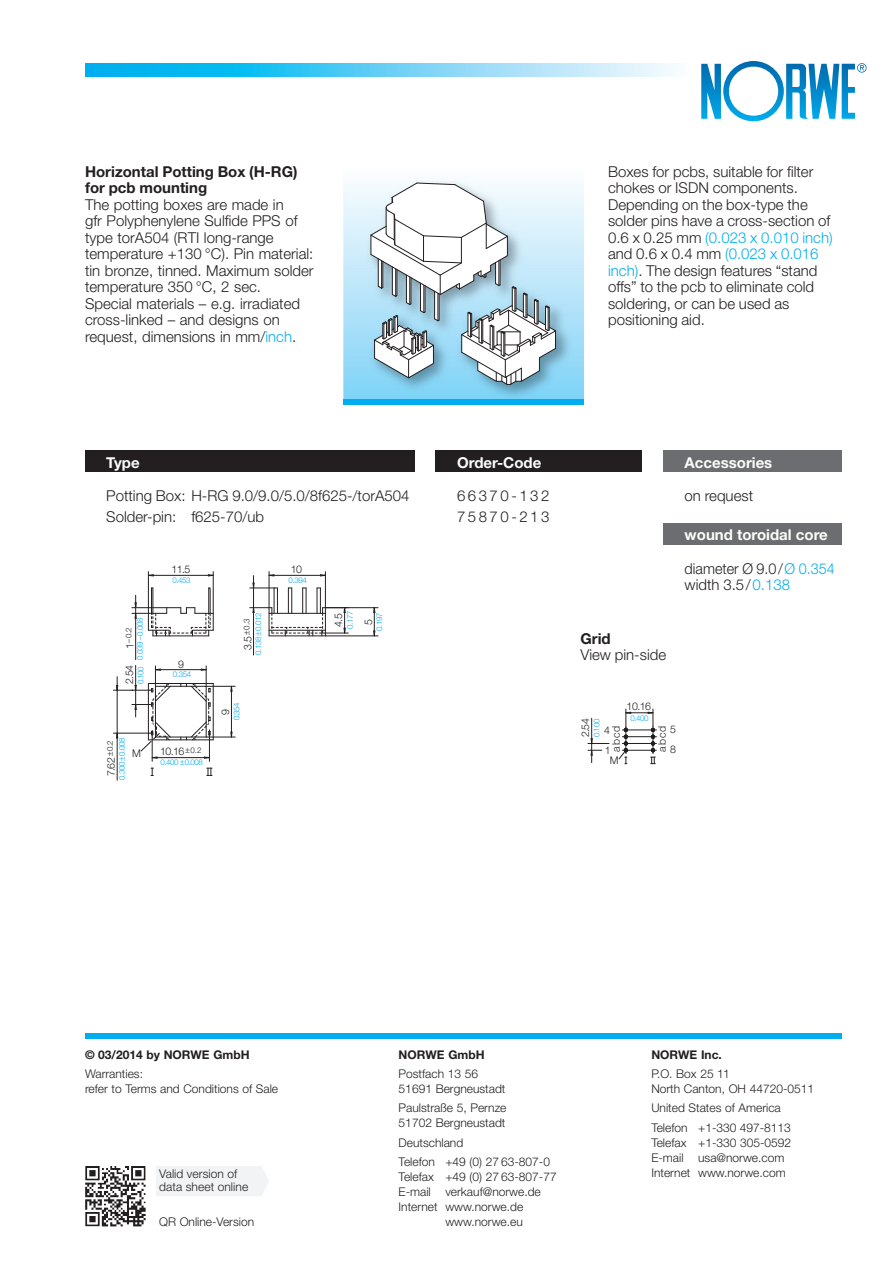
<style>
.page{position:relative;width:893px;height:1263px;background:#fff}
.page>*{position:absolute;margin:0;border:0;box-sizing:border-box;transform-origin:0 0}
.t1{font:300 15px/16.5px "Helvetica Neue";color:#231f20}
.t2{font:700 15px/16.5px "Helvetica Neue";color:#231f20}
.t3{font:700 15px "Helvetica Neue";color:#fcfcfc}
.t4{font:300 15px/16.5px "Helvetica Neue";color:#231f20;scale:.96 1}
.t5{font:300 15px/20.7px "Helvetica Neue";letter-spacing:.165em;color:#231f20}
.t6{font:300 12px/15px "Helvetica Neue";color:#231f20}
.t7{font:700 12px "Helvetica Neue";color:#231f20}
.t8{font:300 10.5px "Helvetica Neue";letter-spacing:-.05em;color:#231f20}
.t9{font:300 7.95px "Helvetica Neue";letter-spacing:-.05em;color:#00aeef}
.t10{font:300 7.95px "Helvetica Neue";color:#231f20}
.s1{color:#00aeef}
.s2{font-size:10.5px}
</style>
<div class="page">
<div style="left:85px;top:1033px;width:757px;height:5px;background:#00aeef"></div>
<svg style="left:85px;top:1166px;width:61px;height:61px"></svg>
<div style="left:156px;top:1166px;width:113px;height:30px;background:#f2f3f4"></div>
<div style="left:436px;top:451px;width:206px;height:21px;background:#231f20"></div>
<hr style="left:148px;top:739px;width:65px;height:1px;background:#231f20">
<hr style="left:155px;top:737px;width:51px;height:1px;background:#231f20">
<hr style="left:155px;top:686px;width:51px;height:1px;background:#231f20">
<hr style="left:148px;top:683px;width:65px;height:1px;background:#231f20">
<hr style="left:253px;top:613px;width:1px;height:42px;background:#231f20">
<hr style="left:135px;top:618px;width:1px;height:42px;background:#231f20">
<svg style="left:132px;top:587px;width:82px;height:49px"></svg>
<hr style="left:269px;top:572px;width:1px;height:36px;background:#231f20">
<hr style="left:325px;top:572px;width:1px;height:36px;background:#231f20">
<svg style="left:151px;top:768px;width:2px;height:8px"></svg>
<hr style="left:117px;top:677px;width:1px;height:103px;background:#231f20">
<hr style="left:160px;top:669px;width:41px;height:1px;background:#231f20">
<hr style="left:157px;top:757px;width:48px;height:1px;background:#231f20">
<hr style="left:148px;top:572px;width:1px;height:41px;background:#231f20">
<hr style="left:213px;top:572px;width:1px;height:41px;background:#231f20">
<svg style="left:208px;top:574px;width:6px;height:2px"></svg>
<hr style="left:153px;top:575px;width:55px;height:1px;background:#231f20">
<hr style="left:325px;top:636px;width:53px;height:1px;background:#231f20">
<hr style="left:325px;top:607px;width:53px;height:1px;background:#231f20">
<svg style="left:373px;top:607px;width:2px;height:29px"></svg>
<div style="left:85px;top:451px;width:330px;height:21px;background:#231f20"></div>
<div style="left:663px;top:451px;width:179px;height:21px;background:#6c6d70"></div>
<div style="left:663px;top:523px;width:179px;height:21px;background:#6c6d70"></div>
<hr style="left:622px;top:750px;width:34px;height:1px;background:#231f20">
<hr style="left:622px;top:743px;width:34px;height:1px;background:#231f20">
<hr style="left:622px;top:736px;width:34px;height:1px;background:#231f20">
<hr style="left:622px;top:730px;width:34px;height:1px;background:#231f20">
<svg style="left:618px;top:709px;width:37px;height:55px"></svg>
<svg style="left:588px;top:718px;width:21px;height:45px"></svg>
<img style="left:343px;top:180px;width:241px;height:220px">
<svg style="left:370px;top:182px;width:186px;height:203px"></svg>
<svg style="left:701px;top:61px;width:165px;height:60px"></svg>
<svg style="left:85px;top:64px;width:589px;height:13px"></svg>
<div style="left:343px;top:400px;width:241px;height:5px;background:#00aeef"></div>
<svg style="left:249px;top:574px;width:99px;height:62px"></svg>
<svg style="left:113px;top:665px;width:58px;height:96px"></svg>
<svg style="left:180px;top:666px;width:55px;height:110px"></svg>
<p class="t2" style="left:85px;top:164px;width:214px">Horizontal Potting Box (H-RG) for pcb mounting</p>
<p class="t1" style="left:85px;top:197px;width:230px">The potting boxes are made in<br>gfr Polyphenylene Sulfide PPS of type torA504 (RTI long-range temperature +130 °C). Pin material: tin bronze, tinned. Maximum solder temperature 350 °C, 2 sec.<br>Special materials – e.g. irradiated cross-linked – and designs on request, dimensions in mm/<span class="s1">inch</span>.</p>
<p class="t3" style="left:106px;top:457px;width:35px">Type</p>
<p class="t1" style="left:106px;top:487px;width:305px;line-height:20.7px">Potting Box: H-RG 9.0/9.0/5.0/8f625-/torA504<br>Solder-pin: f625-70/ub</p>
<p class="t8" style="left:172px;top:565px;width:20px">11.5</p>
<p class="t8" style="left:291px;top:565px;width:13px">10</p>
<p class="t9" style="left:172px;top:577px;width:20px">0.453</p>
<p class="t9" style="left:289px;top:577px;width:20px">0.394</p>
<p class="t9" style="left:347px;top:629px;width:20px;rotate:-90deg">0.177</p>
<p class="t9" style="left:137px;top:660px;width:44px;rotate:-90deg">0.039 –0.008</p>
<p class="t9" style="left:376px;top:631px;width:20px;rotate:-90deg">0.197</p>
<p class="t9" style="left:256px;top:655px;width:44px;rotate:-90deg">0.138 0.012</p>
<p class="t8" style="left:335px;top:627px;width:15px;rotate:-90deg">4.5</p>
<p class="t8" style="left:365px;top:625px;width:7px;rotate:-90deg">5</p>
<p class="t8" style="left:244px;top:650px;width:32px;rotate:-90deg">3.5 <sup>0.3</sup></p>
<p class="t10" style="left:126px;top:649px;width:23px;rotate:-90deg"><span class="s2">1</span>–0.2</p>
<p class="t8" style="left:178px;top:660px;width:7px">9</p>
<p class="t8" style="left:126px;top:684px;width:20px;rotate:-90deg">2.54</p>
<p class="t9" style="left:138px;top:684px;width:20px;rotate:-90deg">0.100</p>
<p class="t9" style="left:173px;top:672px;width:20px">0.354</p>
<p class="t9" style="left:119px;top:780px;width:44px;rotate:-90deg">0.300 0.008</p>
<p class="t8" style="left:107px;top:776px;width:38px;rotate:-90deg">7.62 <sup>0.2</sup></p>
<p class="t8" style="left:132px;top:749px;width:10px">M</p>
<p class="t8" style="left:160px;top:748px;width:43px">10.16 <sup>0.2</sup></p>
<p class="t9" style="left:160px;top:760px;width:44px">0.400 0.008</p>
<p class="t9" style="left:234px;top:720px;width:20px;rotate:-90deg">0.354</p>
<p class="t8" style="left:222px;top:715px;width:7px;rotate:-90deg">9</p>
<p class="t1" style="left:608px;top:164px;width:226px">Boxes for pcbs, suitable for filter chokes or ISDN components.<br>Depending on the box-type the solder pins have a cross-section of<br>0.6 x 0.25 mm <span class="s1">(0.023 x 0.010 inch) </span>and 0.6 x 0.4 mm <span class="s1">(0.023 x 0.016 inch)</span>. The design features “stand offs” to the pcb to eliminate cold soldering, or can be used as positioning aid.</p>
<p class="t3" style="left:457px;top:457px;width:86px">Order-Code</p>
<p class="t5" style="left:457px;top:487px;width:94px">66370-132<br>75870-213</p>
<p class="t3" style="left:685px;top:457px;width:89px">Accessories</p>
<p class="t1" style="left:685px;top:489px;width:70px">on request</p>
<p class="t3" style="left:685px;top:529px;width:145px">wound toroidal core</p>
<p class="t4" style="left:685px;top:561px;width:158px">diameter Ø 9.0/<span class="s1">Ø 0.354 </span>width 3.5/<span class="s1">0.138</span></p>
<p class="t2" style="left:580px;top:632px;width:32px">Grid</p>
<p class="t1" style="left:580px;top:648px;width:87px">View pin-side</p>
<p class="t8" style="left:627px;top:703px;width:26px">10.16</p>
<p class="t9" style="left:630px;top:715px;width:20px">0.400</p>
<p class="t8" style="left:582px;top:737px;width:20px;rotate:-90deg">2.54</p>
<p class="t9" style="left:594px;top:737px;width:20px;rotate:-90deg">0.100</p>
<p class="t8" style="left:604px;top:727px;width:7px">4</p>
<p class="t8" style="left:670px;top:726px;width:7px">5</p>
<p class="t8" style="left:612px;top:752px;width:28px;rotate:-90deg">abcd</p>
<p class="t8" style="left:658px;top:752px;width:28px;rotate:-90deg">abcd</p>
<p class="t8" style="left:670px;top:746px;width:7px">8</p>
<p class="t8" style="left:605px;top:747px;width:7px">1</p>
<p class="t8" style="left:610px;top:757px;width:10px">M</p>
<p class="t7" style="left:85px;top:1050px;width:166px">© 03/2014 by NORWE GmbH</p>
<p class="t6" style="left:85px;top:1067px;width:195px">Warranties:<br>refer to Terms and Conditions of Sale</p>
<p class="t6" style="left:159px;top:1168px;width:91px;line-height:13.5px">Valid version of data sheet online</p>
<p class="t6" style="left:159px;top:1215px;width:97px">QR Online-Version</p>
<p class="t7" style="left:399px;top:1050px;width:87px">NORWE GmbH</p>
<p class="t6" style="left:399px;top:1067px;width:108px">Postfach 13 56<br>51691 Bergneustadt</p>
<p class="t6" style="left:399px;top:1102px;width:109px">Paulstraße 5, Pernze<br>51702 Bergneustadt</p>
<p class="t6" style="left:399px;top:1134px;width:153px;line-height:19.2px">Deutschland<br>Telefon +49 (0) 27 63-807-0</p>
<p class="t6" style="left:399px;top:1170px;width:160px">Telefax +49 (0) 27 63-807-77</p>
<p class="t6" style="left:399px;top:1185px;width:144px">E-mail verkauf@norwe.de</p>
<p class="t6" style="left:399px;top:1200px;width:126px">Internet www.norwe.de</p>
<p class="t6" style="left:445px;top:1215px;width:79px">www.norwe.eu</p>
<p class="t7" style="left:651px;top:1050px;width:72px">NORWE Inc.</p>
<p class="t6" style="left:651px;top:1067px;width:164px">P.O. Box 25 11<br>North Canton, OH 44720-0511</p>
<p class="t6" style="left:651px;top:1100px;width:141px;line-height:19.2px">United States of America<br>Telefon +1-330 497-8113</p>
<p class="t6" style="left:651px;top:1136px;width:141px">Telefax +1-330 305-0592<br>E-mail usa@norwe.com<br>Internet www.norwe.com</p>
</div>
